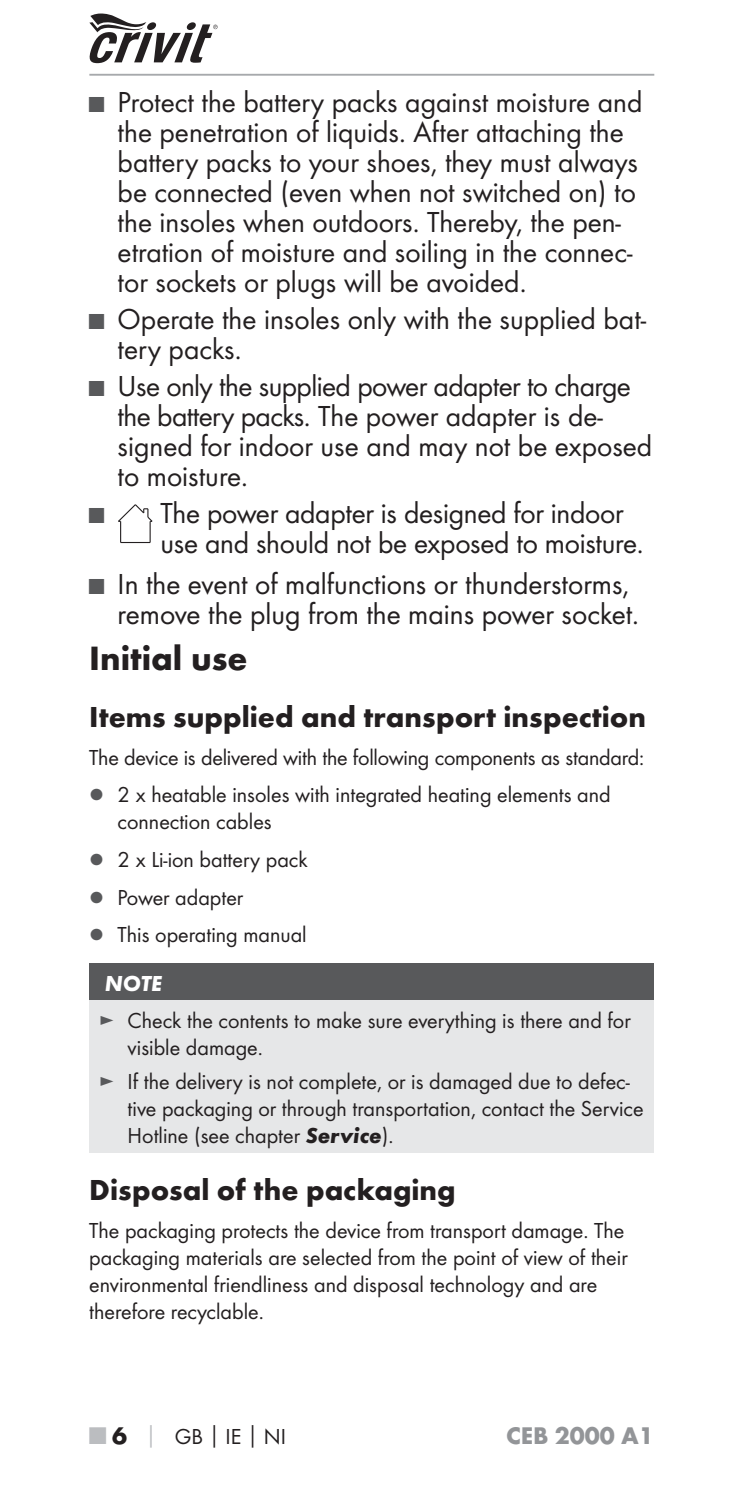
<style>
.page{position:relative;width:743px;height:1489px;background:#fff}
.page>*{position:absolute;margin:0;border:0;box-sizing:border-box;transform-origin:0 0}
.t1{font:700 35px "Futura";color:#231f20}
.t2{font:30px/30px "Futura Boo";color:#231f20}
.t3{font:700 30px "Futura";color:#231f20}
.t4{font:700 25px "Futura";color:#939598}
.t5{font:22.5px/27px "Futura Boo";color:#231f20}
.t6{font:italic 700 22.5px "Futura";color:#fff}
.s1{font-size:22.5px;color:#58595b}
.s2{color:#58595b}
.s3{font-family:"Futura";font-weight:700;font-style:italic}
.s4{font-family:"Futura";font-weight:700;font-size:25px;color:#bbbdc0}
.s5{font-family:"Futura";font-weight:700;font-size:25px}
.s6{font-family:"Futura";font-weight:700;color:#bbbdc0}
.s7{font-family:"Futura";font-weight:700}
</style>
<div class="page">
<hr style="left:89px;top:74px;width:565px;height:2px;background:#a7a9ac">
<svg style="left:89px;top:14px;width:129px;height:49px"></svg>
<svg style="left:118px;top:504px;width:35px;height:39px"></svg>
<div style="left:89px;top:962px;width:565px;height:38px;background:#58595b"></div>
<div style="left:89px;top:1000px;width:565px;height:152px;background:#e6e7e8"></div>
<p class="t2" style="left:118px;top:88px;width:526px;text-indent:-28px"><span class="s1">■</span> Protect the battery packs against moisture and the penetration of liquids. After attaching the battery packs to your shoes, they must always be connected (even when not switched on) to the insoles when outdoors. Thereby, the pen&shy;etration of moisture and soiling in the connec&shy;tor sockets or plugs will be avoided.</p>
<p class="t2" style="left:118px;top:306px;width:530px;text-indent:-28px"><span class="s1">■</span> Operate the insoles only with the supplied bat&shy;tery packs.</p>
<p class="t2" style="left:118px;top:373px;width:536px;text-indent:-28px"><span class="s1">■</span> Use only the supplied power adapter to charge the battery packs. The power adapter is de&shy;signed for indoor use and may not be exposed to moisture.</p>
<p class="t2" style="left:161px;top:500px;width:484px;text-indent:-71px"><span class="s1">■</span> The power adapter is designed for indoor use and should not be exposed to moisture.</p>
<p class="t2" style="left:118px;top:570px;width:523px;text-indent:-28px"><span class="s1">■</span> In the event of malfunctions or thunderstorms, remove the plug from the mains power socket.</p>
<p class="t1" style="left:89px;top:644px;width:160px">Initial use</p>
<p class="t3" style="left:89px;top:705px;width:558px">Items supplied and transport inspection</p>
<p class="t5" style="left:89px;top:739px;width:556px;line-height:37.5px">The device is delivered with the following components as standard: <span class="s2">▯</span> 2 x heatable insoles with integrated heating elements and</p>
<p class="t5" style="left:89px;top:804px;width:220px;line-height:37.5px;text-indent:28px">connection cables<br><span class="s2">▯</span> 2 x Li-ion battery pack <span class="s2">▯</span> Power adapter<br><span class="s2">▯</span> This operating manual</p>
<p class="t6" style="left:105px;top:975px;width:59px">NOTE</p>
<p class="t5" style="left:128px;top:1007px;width:505px;text-indent:-28px"><span class="s2">►</span> Check the contents to make sure everything is there and for visible damage.</p>
<p class="t5" style="left:128px;top:1068px;width:517px;text-indent:-28px"><span class="s2">►</span> If the delivery is not complete, or is damaged due to defec&shy;tive packaging or through transportation, contact the Service<br>Hotline (see chapter <span class="s3">Service</span>).</p>
<p class="t3" style="left:89px;top:1178px;width:368px">Disposal of the packaging</p>
<p class="t5" style="left:89px;top:1217px;width:540px">The packaging protects the device from transport damage. The packaging materials are selected from the point of view of their environmental friendliness and disposal technology and are therefore recyclable.</p>
<p class="t5" style="left:89px;top:1424px;width:198px"><span class="s4">■</span> <span class="s5">6</span> <span class="s6">│</span> GB<span class="s7">│</span>IE<span class="s7">│</span>NI</p>
<p class="t4" style="left:506px;top:1425px;width:149px">CEB 2000 A1</p>
</div>
